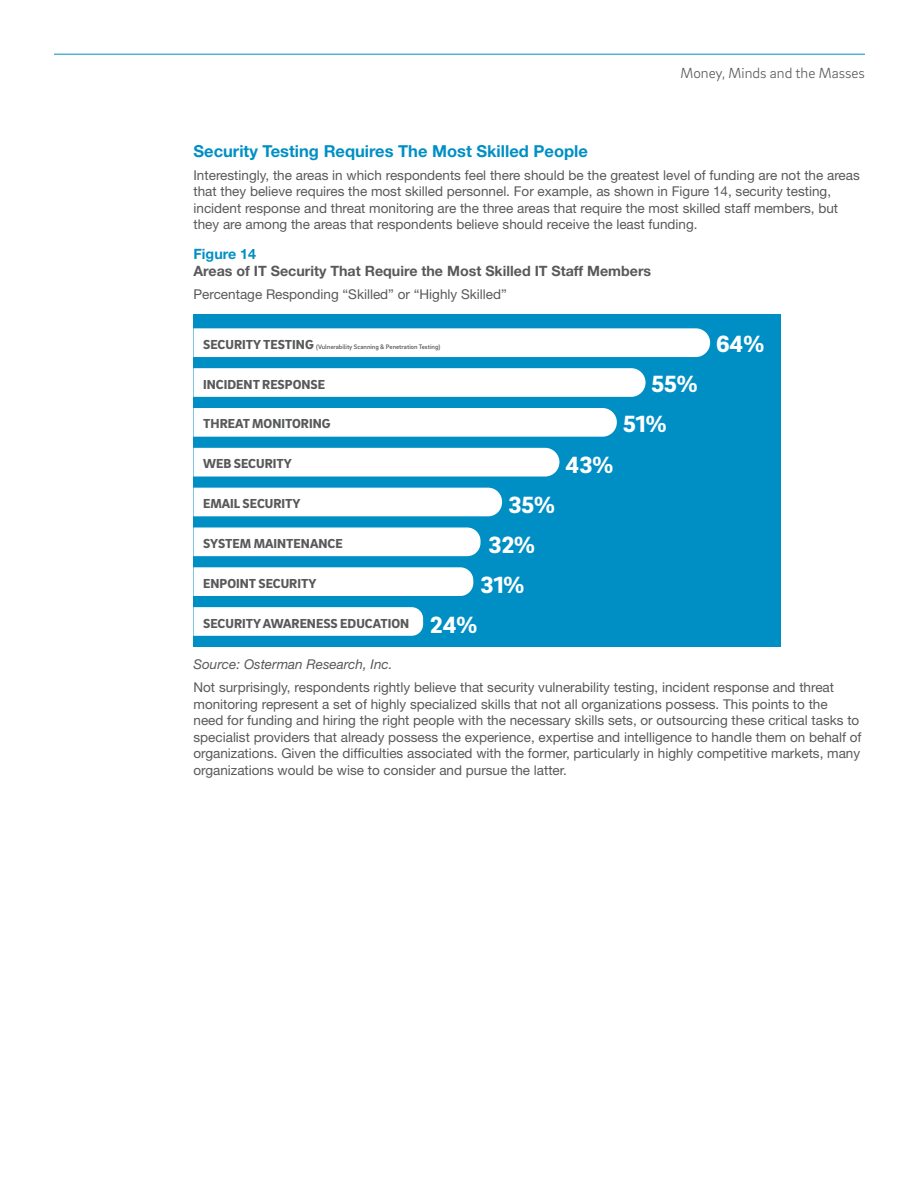
<style>
.page{position:relative;width:918px;height:1188px;background:#fff}
.page>*{position:absolute;margin:0;border:0;box-sizing:border-box;transform-origin:0 0}
.t1{font:900 24px/40px "Brix Sans";color:#fff}
.Level_2_Heading{font:700 16.5px "Helvetica Neue LT Std";color:#008fc5}
.t2{font:300 15px "Brix Sans";color:#58595b}
.Level_3_Heading{font:700 14.25px/16.5px "Helvetica Neue LT Std";color:#58595b}
.Body_Text_1_Column{font:13.5px/16.5px "Helvetica Neue LT Std";color:#58595b}
.Body_Text_1_Column-2{font:italic 13.5px "Helvetica Neue LT Std";color:#58595b}
.t3{font:900 13.35px "Brix Sans";color:#58595b}
.t4{font:500 6.6px "Brix Sans";color:#58595b}
.s1{color:#008fc5}
.s2{font-weight:900;font-size:13.35px}
</style>
<div class="page">
<hr style="left:54px;top:54px;width:811px;height:1px;background:#008fc5">
<div style="left:194px;top:314px;width:587px;height:333px;background:#008fc5"></div>
<div style="left:194px;top:328px;width:516px;height:29px;background:#fff"></div>
<svg style="left:194px;top:368px;width:452px;height:29px;background:#fafcfd"></svg>
<div style="left:194px;top:408px;width:423px;height:29px;background:#fff"></div>
<div style="left:194px;top:448px;width:365px;height:29px;background:#fff"></div>
<div style="left:194px;top:488px;width:308px;height:28px;background:#fff"></div>
<div style="left:194px;top:527px;width:287px;height:29px;background:#fff"></div>
<div style="left:194px;top:567px;width:279px;height:29px;background:#fff"></div>
<svg style="left:194px;top:607px;width:229px;height:29px;background:#fafcfd"></svg>
<p class="t2" style="left:681px;top:63px;width:186px">Money, Minds and the Masses</p>
<p class="Level_2_Heading" style="left:194px;top:140px;width:396px">Security Testing Requires The Most Skilled People</p>
<p class="Body_Text_1_Column" style="left:194px;top:167px;width:668px">Interestingly, the areas in which respondents feel there should be the greatest level of funding are not the areas that they believe requires the most skilled personnel. For example, as shown in Figure 14, security testing, incident response and threat monitoring are the three areas that require the most skilled staff members, but they are among the areas that respondents believe should receive the least funding.</p>
<p class="Level_3_Heading" style="left:194px;top:246px;width:459px"><span class="s1">Figure 14<br></span>Areas of IT Security That Require the Most Skilled IT Staff Members</p>
<p class="Body_Text_1_Column" style="left:194px;top:286px;width:315px">Percentage Responding “Skilled” or “Highly Skilled”</p>
<p class="t4" style="left:203px;top:342px;width:238px"><span class="s2">SECURITY TESTING</span> (Vulnerability Scanning &amp; Penetration Testing)</p>
<p class="t1" style="left:716px;top:323px;width:50px">64%</p>
<p class="t1" style="left:623px;top:363px;width:76px;text-indent:28px">55%<br>51%</p>
<p class="t1" style="left:566px;top:443px;width:49px">43%</p>
<p class="t1" style="left:508px;top:483px;width:48px">35%</p>
<p class="t1" style="left:489px;top:523px;width:48px">32%</p>
<p class="t1" style="left:481px;top:563px;width:45px">31%</p>
<p class="t1" style="left:430px;top:603px;width:49px">24%</p>
<p class="t3" style="left:203px;top:375px;width:123px">INCIDENT RESPONSE</p>
<p class="t3" style="left:203px;top:415px;width:129px">THREAT MONITORING</p>
<p class="t3" style="left:203px;top:455px;width:90px">WEB SECURITY</p>
<p class="t3" style="left:203px;top:495px;width:99px">EMAIL SECURITY</p>
<p class="t3" style="left:203px;top:535px;width:141px">SYSTEM MAINTENANCE</p>
<p class="t3" style="left:203px;top:574px;width:115px">ENPOINT SECURITY</p>
<p class="t3" style="left:203px;top:614px;width:207px">SECURITY AWARENESS EDUCATION</p>
<p class="Body_Text_1_Column-2" style="left:194px;top:656px;width:201px">Source: Osterman Research, Inc.</p>
<p class="Body_Text_1_Column" style="left:194px;top:679px;width:670px">Not surprisingly, respondents rightly believe that security vulnerability testing, incident response and threat monitoring represent a set of highly specialized skills that not all organizations possess. This points to the<br>need for funding and hiring the right people with the necessary skills sets, or outsourcing these critical tasks to specialist providers that already possess the experience, expertise and intelligence to handle them on behalf of organizations. Given the difficulties associated with the former, particularly in highly competitive markets, many organizations would be wise to consider and pursue the latter.</p>
</div>
